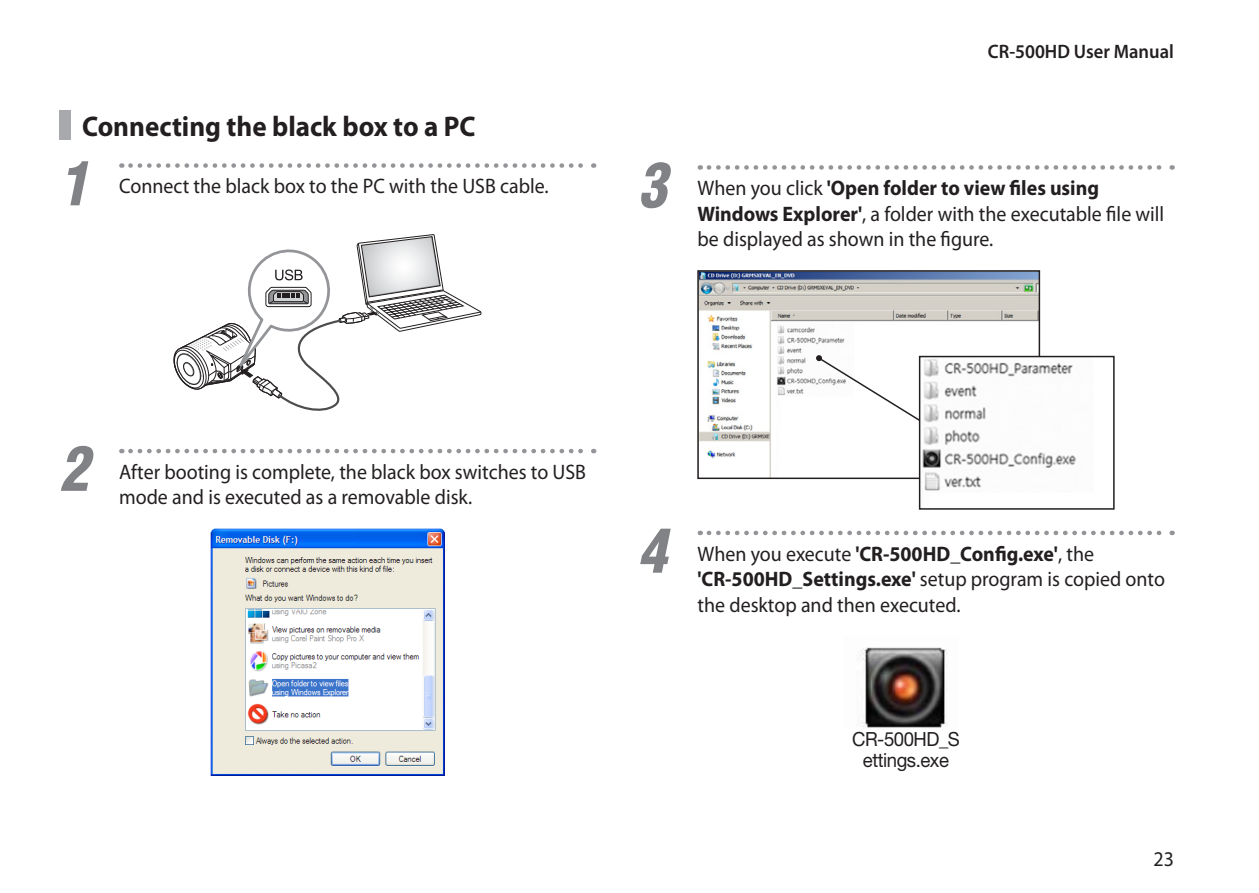
<style>
.page{position:relative;width:1259px;height:893px;background:#fff}
.page>*{position:absolute;margin:0;border:0;box-sizing:border-box;transform-origin:0 0}
.t1{font:italic 900 condensed 60px "Helvetica";color:#808285;scale:.95 1}
.t2{font:700 28.5px "Myriad Pro";color:#231f20;scale:.95 1}
.t3{font:21px/25.5px "Myriad Pro";color:#231f20;scale:.95 1}
.t4{font:19.5px/21px "Helvetica Neue";letter-spacing:-.025em;color:#231f20;text-align:center;scale:.95 1}
.t5{font:600 19.5px "Myriad Pro";color:#231f20;scale:.95 1}
.s1{font-weight:700}
</style>
<div class="page">
<svg style="left:130px;top:163px;width:464px;height:5px"></svg>
<svg style="left:130px;top:449px;width:464px;height:4px"></svg>
<div style="left:60px;top:111px;width:11px;height:29px;background:#a8a9ad"></div>
<svg style="left:174px;top:234px;width:307px;height:177px"></svg>
<img style="left:211px;top:528px;width:233px;height:247px">
<svg style="left:709px;top:165px;width:463px;height:5px"></svg>
<svg style="left:709px;top:531px;width:463px;height:4px"></svg>
<img style="left:700px;top:273px;width:337px;height:203px">
<div style="left:697px;top:270px;width:343px;height:209px;border:2px solid #231f20"></div>
<svg style="left:816px;top:355px;width:106px;height:68px"></svg>
<img style="left:922px;top:359px;width:154px;height:132px">
<div style="left:919px;top:356px;width:195px;height:154px;border:2px solid #231f20"></div>
<img style="left:858px;top:647px;width:89px;height:81px">
<h2 class="t2" style="left:82px;top:107px;width:416px">Connecting the black box to a PC</h2>
<h1 class="t1" style="left:60px;top:145px;width:31px">1</h1>
<p class="t3" style="left:119px;top:173px;width:454px">Connect the black box to the PC with the USB cable.</p>
<p class="t5" style="left:988px;top:39px;width:197px">CR-500HD User Manual</p>
<h1 class="t1" style="left:638px;top:147px;width:31px">3</h1>
<p class="t3" style="left:697px;top:175px;width:493px">When you click <span class="s1">'Open folder to view files using<br>Windows Explorer'</span>, a folder with the executable file will be displayed as shown in the figure.</p>
<h1 class="t1" style="left:60px;top:431px;width:31px">2</h1>
<p class="t3" style="left:119px;top:459px;width:493px">After booting is complete, the black box switches to USB mode and is executed as a removable disk.</p>
<h1 class="t1" style="left:638px;top:513px;width:31px">4</h1>
<p class="t3" style="left:697px;top:541px;width:493px">When you execute <span class="s1">'CR-500HD_Config.exe'</span>, the <span class="s1">'CR-500HD_Settings.exe'</span> setup program is copied onto the desktop and then executed.</p>
<p class="t4" style="left:852px;top:728px;width:115px">CR-500HD_S ettings.exe</p>
<p class="t3" style="left:1153px;top:846px;width:23px">23</p>
</div>
